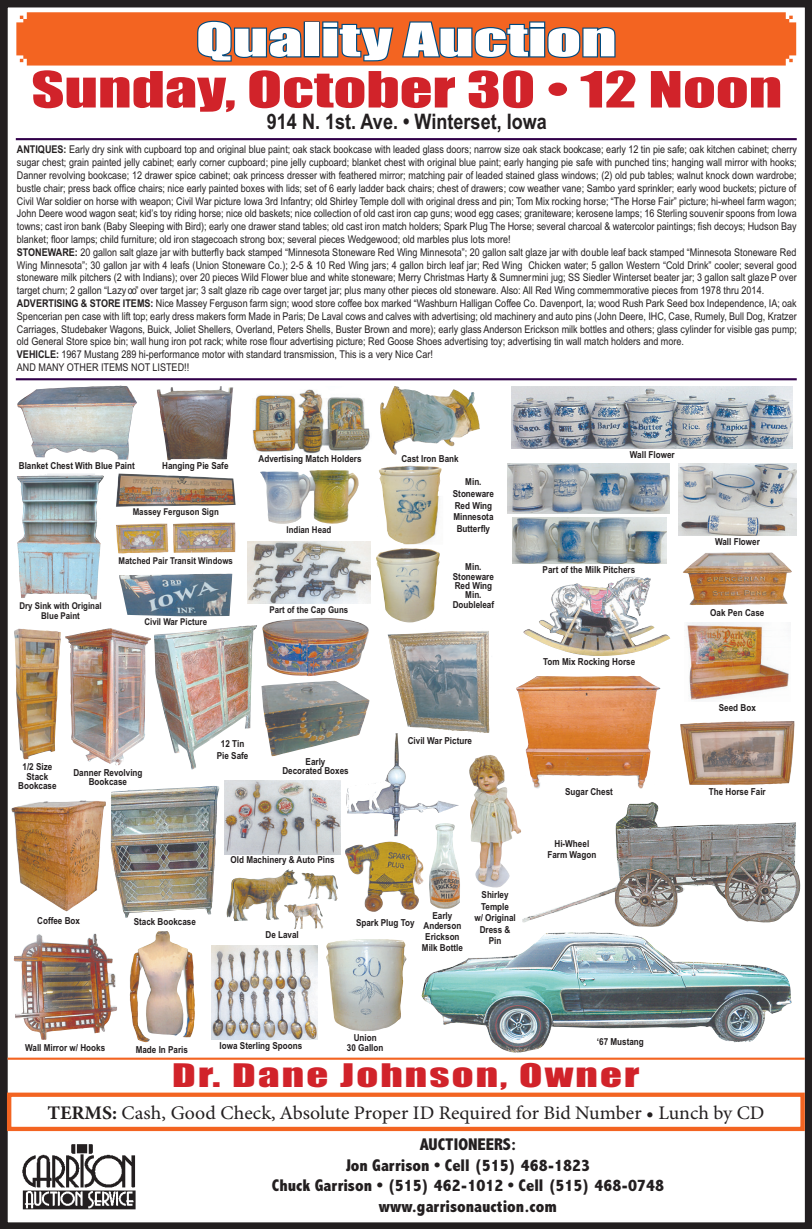
<style>
.page{position:relative;width:812px;height:1229px;background:#fff}
.page>*{position:absolute;margin:0;border:0;box-sizing:border-box;transform-origin:0 0}
.t1{font:46.02px "Impact";color:#d1232a;scale:1.39 1}
.t2{font:42.7px "Impact";color:#fff;scale:1.59 1}
.t3{font:29.93px "Impact";letter-spacing:.05em;color:#d1232a;scale:1.43 1}
.t4{font:700 21.35px "Arial Narrow";color:#231f20}
.t5{font:19.25px "Minion Pro";color:#231f20}
.t6{font:800 condensed 17.15px/20.5px "Abadi";color:#231f20;text-align:center}
.t7{font:10.67px/12.8px "Arial Narrow";color:#231f20}
.t8{font:700 9.62px/11.5px "Arial Narrow";color:#231f20;text-align:center}
.t9{font:700 9.28px/9.3px "Arial Narrow";color:#231f20;text-align:center}
.s1{font-weight:700}
</style>
<div class="page">
<div style="left:0;top:0;width:811px;height:1228px;border:8px solid #231f20"></div>
<img style="left:22px;top:1144px;width:114px;height:66px">
<svg style="left:5px;top:1090px;width:801px;height:43px"></svg>
<svg style="left:16px;top:12px;width:779px;height:54px;background:#f36929"></svg>
<svg style="left:196px;top:19px;width:106px;height:44px;background:#b35d39"></svg>
<div style="left:303px;top:21px;width:16px;height:36px;border:2px solid #004a7f"></div>
<svg style="left:321px;top:20px;width:73px;height:42px;background:#ae5c3b"></svg>
<svg style="left:400px;top:17px;width:216px;height:42px;background:#b35d39"></svg>
<hr style="left:16px;top:138px;width:780px;height:2px;background:#31004a">
<hr style="left:16px;top:378px;width:780px;height:2px;background:#31004a">
<hr style="left:8px;top:1057px;width:796px;height:2px;background:#f36421">
<img style="left:522px;top:802px;width:278px;height:125px">
<img style="left:421px;top:932px;width:370px;height:121px">
<img style="left:516px;top:676px;width:145px;height:113px">
<img style="left:523px;top:577px;width:147px;height:79px">
<img style="left:680px;top:721px;width:115px;height:64px">
<img style="left:507px;top:464px;width:162px;height:49px">
<img style="left:512px;top:517px;width:153px;height:46px">
<img style="left:683px;top:552px;width:108px;height:53px">
<img style="left:13px;top:933px;width:104px;height:107px">
<img style="left:678px;top:463px;width:118px;height:73px">
<img style="left:511px;top:386px;width:281px;height:63px">
<img style="left:154px;top:625px;width:103px;height:145px">
<img style="left:17px;top:385px;width:120px;height:74px">
<img style="left:156px;top:386px;width:77px;height:74px">
<img style="left:116px;top:473px;width:119px;height:34px">
<img style="left:129px;top:931px;width:66px;height:112px">
<img style="left:212px;top:945px;width:105px;height:94px">
<img style="left:110px;top:786px;width:110px;height:132px">
<img style="left:326px;top:939px;width:80px;height:92px">
<img style="left:260px;top:470px;width:99px;height:54px">
<img style="left:224px;top:780px;width:116px;height:74px">
<img style="left:686px;top:622px;width:103px;height:79px">
<img style="left:469px;top:754px;width:52px;height:134px">
<img style="left:247px;top:542px;width:123px;height:61px">
<img style="left:226px;top:869px;width:84px;height:52px">
<img style="left:11px;top:800px;width:95px;height:111px">
<img style="left:65px;top:628px;width:86px;height:138px">
<img style="left:17px;top:473px;width:87px;height:126px">
<img style="left:14px;top:628px;width:47px;height:131px">
<img style="left:261px;top:681px;width:108px;height:75px">
<img style="left:345px;top:841px;width:78px;height:71px">
<img style="left:116px;top:522px;width:119px;height:31px">
<img style="left:262px;top:617px;width:107px;height:60px">
<img style="left:347px;top:733px;width:111px;height:103px">
<img style="left:376px;top:548px;width:64px;height:74px">
<img style="left:379px;top:465px;width:63px;height:79px">
<img style="left:428px;top:821px;width:32px;height:88px">
<img style="left:119px;top:573px;width:113px;height:43px">
<img style="left:387px;top:631px;width:103px;height:102px">
<img style="left:252px;top:389px;width:118px;height:65px">
<img style="left:380px;top:386px;width:99px;height:69px">
<p class="t2" style="left:196px;top:6px;width:266px">Quality Auction</p>
<p class="t1" style="left:31px;top:54px;width:541px">Sunday, October 30 • 12 Noon</p>
<p class="t4" style="left:267px;top:105px;width:281px">914 N. 1st. Ave. • Winterset, Iowa</p>
<p class="t7" style="left:17px;top:143px;width:781px"><span class="s1">ANTIQUES:</span> Early dry sink with cupboard top and original blue paint; oak stack bookcase with leaded glass doors; narrow size oak stack bookcase; early 12 tin pie safe; oak kitchen cabinet; cherry sugar chest; grain painted jelly cabinet; early corner cupboard; pine jelly cupboard; blanket chest with original blue paint; early hanging pie safe with punched tins; hanging wall mirror with hooks; Danner revolving bookcase; 12 drawer spice cabinet; oak princess dresser with feathered mirror; matching pair of leaded stained glass windows; (2) old pub tables; walnut knock down wardrobe; bustle chair; press back office chairs; nice early painted boxes with lids; set of 6 early ladder back chairs; chest of drawers; cow weather vane; Sambo yard sprinkler; early wood buckets; picture of Civil War soldier on horse with weapon; Civil War picture Iowa 3rd Infantry; old Shirley Temple doll with original dress and pin; Tom Mix rocking horse; “The Horse Fair” picture; hi-wheel farm wagon; John Deere wood wagon seat; kid’s toy riding horse; nice old baskets; nice collection of old cast iron cap guns; wood egg cases; graniteware; kerosene lamps; 16 Sterling souvenir spoons from Iowa towns; cast iron bank (Baby Sleeping with Bird); early one drawer stand tables; old cast iron match holders; Spark Plug The Horse; several charcoal &amp; watercolor paintings; fish decoys; Hudson Bay blanket; floor lamps; child furniture; old iron stagecoach strong box; several pieces Wedgewood; old marbles plus lots more!<br><span class="s1">STONEWARE:</span> 20 gallon salt glaze jar with butterfly back stamped “Minnesota Stoneware Red Wing Minnesota”; 20 gallon salt glaze jar with double leaf back stamped “Minnesota Stoneware Red Wing Minnesota”; 30 gallon jar with 4 leafs (Union Stoneware Co.); 2-5 &amp; 10 Red Wing jars; 4 gallon birch leaf jar; Red Wing Chicken water; 5 gallon Western “Cold Drink” cooler; several good stoneware milk pitchers (2 with Indians); over 20 pieces Wild Flower blue and white stoneware; Merry Christmas Harty &amp; Sumner mini jug; SS Siedler Winterset beater jar; 3 gallon salt glaze P over target churn; 2 gallon “Lazy oo” over target jar; 3 salt glaze rib cage over target jar; plus many other pieces old stoneware. Also: All Red Wing commemmorative pieces from 1978 thru 2014.<br><span class="s1">ADVERTISING &amp; STORE ITEMS:</span> Nice Massey Ferguson farm sign; wood store coffee box marked “Washburn Halligan Coffee Co. Davenport, Ia; wood Rush Park Seed box Independence, IA; oak Spencerian pen case with lift top; early dress makers form Made in Paris; De Laval cows and calves with advertising; old machinery and auto pins (John Deere, IHC, Case, Rumely, Bull Dog, Kratzer Carriages, Studebaker Wagons, Buick, Joliet Shellers, Overland, Peters Shells, Buster Brown and more); early glass Anderson Erickson milk bottles and others; glass cylinder for visible gas pump; old General Store spice bin; wall hung iron pot rack; white rose flour advertising picture; Red Goose Shoes advertising toy; advertising tin wall match holders and more.<br><span class="s1">VEHICLE:</span> 1967 Mustang 289 hi-performance motor with standard transmission, This is a very Nice Car!<br>AND MANY OTHER ITEMS NOT LISTED!!</p>
<p class="t8" style="left:19px;top:459px;width:117px">Blanket Chest With Blue Paint</p>
<p class="t8" style="left:162px;top:459px;width:68px">Hanging Pie Safe</p>
<p class="t9" style="left:133px;top:506px;width:88px">Massey Ferguson Sign</p>
<p class="t9" style="left:19px;top:601px;width:84px">Dry Sink with Original<br>Blue Paint</p>
<p class="t9" style="left:119px;top:555px;width:116px">Matched Pair Transit Windows</p>
<p class="t9" style="left:144px;top:616px;width:64px">Civil War Picture</p>
<p class="t8" style="left:258px;top:452px;width:104px">Advertising Match Holders</p>
<p class="t8" style="left:401px;top:452px;width:59px">Cast Iron Bank</p>
<p class="t9" style="left:286px;top:525px;width:46px">Indian Head</p>
<p class="t9" style="left:269px;top:604px;width:80px">Part of the Cap Guns</p>
<p class="t8" style="left:452px;top:476px;width:43px">Min.<br>Stoneware<br>Red Wing<br>Minnesota<br>Butterfly</p>
<p class="t8" style="left:452px;top:561px;width:43px;line-height:9.3px">Min.<br>Stoneware<br>Red Wing<br>Min.<br>Doubleleaf</p>
<p class="t8" style="left:217px;top:737px;width:33px">12 Tin<br>Pie Safe</p>
<p class="t8" style="left:18px;top:762px;width:40px;line-height:9.3px">1/2 Size<br>Stack<br>Bookcase</p>
<p class="t8" style="left:282px;top:757px;width:68px;line-height:9.1px">Early<br>Decorated Boxes</p>
<p class="t8" style="left:73px;top:767px;width:71px;line-height:9.3px">Danner Revolving<br>Bookcase</p>
<p class="t8" style="left:230px;top:853px;width:105px">Old Machinery &amp; Auto Pins</p>
<p class="t8" style="left:407px;top:734px;width:66px">Civil War Picture</p>
<p class="t8" style="left:37px;top:914px;width:44px">Coffee Box</p>
<p class="t8" style="left:134px;top:915px;width:64px">Stack Bookcase</p>
<p class="t8" style="left:356px;top:916px;width:60px">Spark Plug Toy</p>
<p class="t8" style="left:265px;top:928px;width:35px">De Laval</p>
<p class="t8" style="left:421px;top:909px;width:43px;line-height:10.7px">Early<br>Anderson<br>Erickson<br>Milk Bottle</p>
<p class="t8" style="left:474px;top:888px;width:43px">Shirley<br>Temple<br>w/ Original<br>Dress &amp;<br>Pin</p>
<p class="t8" style="left:629px;top:449px;width:46px">Wall Flower</p>
<p class="t8" style="left:542px;top:563px;width:94px">Part of the Milk Pitchers</p>
<p class="t8" style="left:543px;top:656px;width:93px">Tom Mix Rocking Horse</p>
<p class="t8" style="left:565px;top:785px;width:49px">Sugar Chest</p>
<p class="t8" style="left:547px;top:837px;width:50px">Hi-Wheel<br>Farm Wagon</p>
<p class="t8" style="left:25px;top:1041px;width:81px">Wall Mirror w/ Hooks</p>
<p class="t8" style="left:136px;top:1043px;width:54px">Made In Paris</p>
<p class="t8" style="left:219px;top:1039px;width:84px">Iowa Sterling Spoons</p>
<p class="t8" style="left:347px;top:1031px;width:38px;line-height:10.3px">Union<br>30 Gallon</p>
<p class="t8" style="left:596px;top:1035px;width:48px">‘67 Mustang</p>
<p class="t3" style="left:172px;top:1051px;width:328px">Dr. Dane Johnson, Owner</p>
<p class="t8" style="left:714px;top:535px;width:46px">Wall Flower</p>
<p class="t8" style="left:709px;top:606px;width:56px">Oak Pen Case</p>
<p class="t8" style="left:718px;top:701px;width:38px">Seed Box</p>
<p class="t8" style="left:708px;top:786px;width:58px">The Horse Fair</p>
<p class="t5" style="left:47px;top:1099px;width:718px"><span class="s1">TERMS:</span> Cash, Good Check, Absolute Proper ID Required for Bid Number • Lunch by CD</p>
<p class="t6" style="left:272px;top:1134px;width:393px">AUCTIONEERS:<br>Jon Garrison • Cell (515) 468-1823<br>Chuck Garrison • (515) 462-1012 • Cell (515) 468-0748 www.garrisonauction.com</p>
</div>
